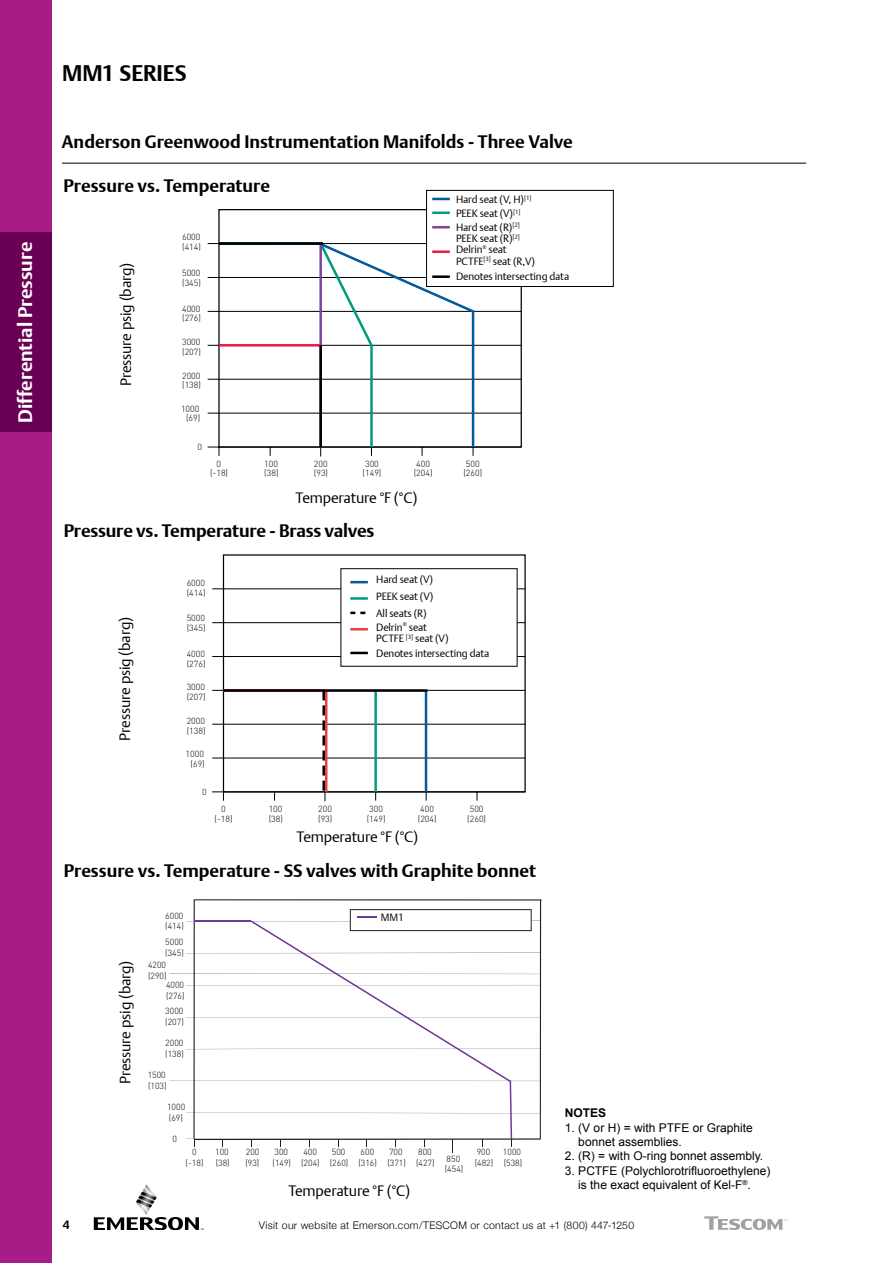
<style>
.page{position:relative;width:893px;height:1263px;background:#fff}
.page>*{position:absolute;margin:0;border:0;box-sizing:border-box;transform-origin:0 0}
.t1{font:700 22.5px "DTL Argo T";color:#000}
.t2{font:700 19.5px "DTL Argo T";color:#fff}
.t3{font:700 18px "DTL Argo T";color:#000}
.t4{font:15px "DTL Argo T Light";letter-spacing:-.01em;color:#000}
.t5{font:12px/14.4px "Arial";color:#000}
.t6{font:700 12px "Arial";color:#000}
.t7{font:700 12px "DTL Argo T";color:#000}
.t8{font:10.5px/11.2px "DTL Argo T Light";letter-spacing:-.015em;color:#000}
.t9{font:300 10.5px "Helvetica Neue";letter-spacing:.03em;color:#000}
.t10{font:300 8.85px/9.4px "DIN Pro";color:#000}
.t11{font:300 8.7px/10.1px "DIN Pro";color:#000}
</style>
<div class="page">
<div style="left:0;top:0;width:51px;height:1263px;background:#a81c88"></div>
<svg style="left:94px;top:1184px;width:110px;height:46px"></svg>
<hr style="left:62px;top:163px;width:744px;height:1px;background:#000">
<svg style="left:704px;top:1216px;width:83px;height:14px"></svg>
<div style="left:0;top:233px;width:51px;height:199px;background:#6a0054"></div>
<hr style="left:208px;top:447px;width:313px;height:1px;background:#000">
<hr style="left:208px;top:243px;width:307px;height:1px;background:#000">
<hr style="left:208px;top:277px;width:307px;height:1px;background:#000">
<hr style="left:208px;top:311px;width:313px;height:1px;background:#000">
<hr style="left:208px;top:345px;width:313px;height:1px;background:#000">
<hr style="left:208px;top:379px;width:313px;height:1px;background:#000">
<hr style="left:208px;top:413px;width:313px;height:1px;background:#000">
<hr style="left:219px;top:344px;width:102px;height:3px;background:#ed174c">
<svg style="left:318px;top:243px;width:158px;height:213px"></svg>
<hr style="left:319px;top:244px;width:3px;height:203px;background:#7e459b">
<hr style="left:219px;top:242px;width:104px;height:3px;background:#000">
<hr style="left:319px;top:345px;width:3px;height:102px;background:#000">
<div style="left:426px;top:190px;width:188px;height:97px;background:#fff;border:1px solid #000"></div>
<svg style="left:432px;top:198px;width:18px;height:2px"></svg>
<svg style="left:432px;top:212px;width:18px;height:2px"></svg>
<svg style="left:432px;top:226px;width:18px;height:2px"></svg>
<hr style="left:432px;top:250px;width:18px;height:3px;background:#ed174c">
<hr style="left:432px;top:275px;width:18px;height:3px;background:#000">
<hr style="left:212px;top:791px;width:313px;height:1px;background:#000">
<hr style="left:212px;top:588px;width:313px;height:1px;background:#000">
<hr style="left:212px;top:622px;width:313px;height:1px;background:#000">
<hr style="left:212px;top:656px;width:313px;height:1px;background:#000">
<hr style="left:212px;top:690px;width:313px;height:1px;background:#000">
<hr style="left:212px;top:724px;width:313px;height:1px;background:#000">
<hr style="left:212px;top:758px;width:313px;height:1px;background:#000">
<hr style="left:325px;top:690px;width:2px;height:102px;background:#ef3d42">
<hr style="left:374px;top:690px;width:3px;height:102px;background:#009c7c">
<hr style="left:425px;top:690px;width:2px;height:102px;background:#005a9b">
<hr style="left:223px;top:689px;width:205px;height:3px;background:#000">
<svg style="left:322px;top:691px;width:4px;height:110px"></svg>
<div style="left:341px;top:568px;width:176px;height:98px;background:#fff;border:1px solid #000"></div>
<svg style="left:350px;top:581px;width:18px;height:2px"></svg>
<hr style="left:350px;top:597px;width:18px;height:3px;background:#009c7c">
<svg style="left:350px;top:612px;width:16px;height:2px"></svg>
<svg style="left:350px;top:628px;width:18px;height:2px"></svg>
<svg style="left:350px;top:652px;width:18px;height:2px"></svg>
<hr style="left:169px;top:1081px;width:371px;height:1px;background:#231f20">
<hr style="left:193px;top:899px;width:2px;height:240px;background:#231f20">
<hr style="left:194px;top:899px;width:347px;height:1px;background:#231f20">
<hr style="left:540px;top:900px;width:1px;height:239px;background:#231f20">
<div style="left:350px;top:909px;width:181px;height:22px;background:#fff;border:1px solid #231f20"></div>
<hr style="left:169px;top:973px;width:372px;height:1px;background:#231f20">
<svg style="left:186px;top:917px;width:355px;height:235px"></svg>
<h2 class="t2" style="left:14px;top:423px;width:183px;rotate:-90deg">Differential Pressure</h2>
<h1 class="t1" style="left:62px;top:60px;width:126px">MM1 SERIES</h1>
<h3 class="t3" style="left:62px;top:131px;width:512px">Anderson Greenwood Instrumentation Manifolds - Three Valve</h3>
<h3 class="t3" style="left:63px;top:175px;width:208px">Pressure vs. Temperature</h3>
<p class="t10" style="left:182px;top:232px;width:20px">6000 (414)</p>
<p class="t10" style="left:182px;top:267px;width:20px">5000 (345)</p>
<p class="t10" style="left:182px;top:303px;width:20px">4000 (276)</p>
<p class="t10" style="left:182px;top:337px;width:20px">3000 (207)</p>
<p class="t10" style="left:182px;top:370px;width:20px">2000 (138)</p>
<p class="t10" style="left:181px;top:403px;width:21px;text-align:center">1000 (69)</p>
<p class="t10" style="left:198px;top:441px;width:6px">0</p>
<p class="t10" style="left:210px;top:458px;width:20px;text-align:center">0 (-18)</p>
<p class="t10" style="left:264px;top:458px;width:16px">100 (38)</p>
<p class="t10" style="left:314px;top:458px;width:16px">200 (93)</p>
<p class="t10" style="left:363px;top:458px;width:20px">300 (149)</p>
<p class="t10" style="left:414px;top:458px;width:20px">400 (204)</p>
<p class="t10" style="left:463px;top:458px;width:20px">500 (260)</p>
<p class="t8" style="left:456px;top:192px;width:77px;line-height:13.8px">Hard seat (V, H)<sup>[1]<br></sup>PEEK seat (V)<sup>[1]<br></sup>Hard seat (R)<sup>[2]</sup></p>
<p class="t8" style="left:456px;top:233px;width:81px">PEEK seat (R)<sup>[2]<br></sup>Delrin<sup>®</sup> seat<br>PCTFE<sup>[3]</sup> seat (R,V)</p>
<p class="t8" style="left:456px;top:270px;width:115px">Denotes intersecting data</p>
<h3 class="t4" style="left:117px;top:386px;width:125px;rotate:-90deg">Pressure psig (barg)</h3>
<h3 class="t4" style="left:296px;top:489px;width:123px">Temperature °F (°C)</h3>
<h3 class="t3" style="left:64px;top:520px;width:312px">Pressure vs. Temperature - Brass valves</h3>
<h3 class="t4" style="left:116px;top:740px;width:125px;rotate:-90deg">Pressure psig (barg)</h3>
<p class="t11" style="left:187px;top:577px;width:20px">6000 (414)</p>
<p class="t11" style="left:187px;top:612px;width:20px">5000 (345)</p>
<p class="t11" style="left:187px;top:648px;width:20px">4000 (276)</p>
<p class="t11" style="left:187px;top:681px;width:20px">3000 (207)</p>
<p class="t11" style="left:187px;top:715px;width:20px">2000 (138)</p>
<p class="t11" style="left:186px;top:748px;width:21px;text-align:center">1000 (69)</p>
<p class="t11" style="left:202px;top:786px;width:6px">0</p>
<p class="t8" style="left:376px;top:571px;width:59px;line-height:16.8px;text-align:justify">Hard seat (V)<br>PEEK seat (V)<br>All seats (R)</p>
<p class="t8" style="left:376px;top:622px;width:74px">Delrin<sup>®</sup> seat<br>PCTFE <sup>[3]</sup> seat (V)</p>
<p class="t8" style="left:376px;top:648px;width:115px">Denotes intersecting data</p>
<p class="t11" style="left:215px;top:803px;width:20px;text-align:center">0 (-18)</p>
<p class="t11" style="left:269px;top:803px;width:16px">100 (38)</p>
<p class="t11" style="left:318px;top:803px;width:16px">200 (93)</p>
<p class="t11" style="left:367px;top:803px;width:20px">300 (149)</p>
<p class="t11" style="left:418px;top:803px;width:20px">400 (204)</p>
<p class="t11" style="left:467px;top:803px;width:20px">500 (260)</p>
<h3 class="t4" style="left:297px;top:827px;width:123px">Temperature °F (°C)</h3>
<h3 class="t3" style="left:64px;top:859px;width:474px">Pressure vs. Temperature - SS valves with Graphite bonnet</h3>
<h3 class="t7" style="left:63px;top:1217px;width:8px">4</h3>
<h3 class="t4" style="left:116px;top:1084px;width:125px;rotate:-90deg">Pressure psig (barg)</h3>
<p class="t10" style="left:165px;top:909px;width:20px;line-height:10.6px">6000 (414)</p>
<p class="t10" style="left:165px;top:936px;width:20px;line-height:10.6px">5000 (345)</p>
<p class="t10" style="left:148px;top:959px;width:20px;line-height:10.6px">4200 (290)</p>
<p class="t10" style="left:166px;top:979px;width:20px;line-height:10.6px">4000 (276)</p>
<p class="t10" style="left:165px;top:1005px;width:20px;line-height:10.6px">3000 (207)</p>
<p class="t10" style="left:165px;top:1037px;width:20px;line-height:10.6px">2000 (138)</p>
<p class="t10" style="left:148px;top:1069px;width:20px;line-height:10.6px">1500 (103)</p>
<p class="t10" style="left:167px;top:1101px;width:20px;line-height:10.6px">1000 (69)</p>
<p class="t10" style="left:173px;top:1134px;width:6px">0</p>
<p class="t8" style="left:381px;top:912px;width:25px">MM1</p>
<p class="t10" style="left:192px;top:1146px;width:6px">0</p>
<p class="t10" style="left:215px;top:1146px;width:15px">100</p>
<p class="t10" style="left:246px;top:1146px;width:15px">200</p>
<p class="t10" style="left:275px;top:1146px;width:15px">300</p>
<p class="t10" style="left:303px;top:1146px;width:15px">400</p>
<p class="t10" style="left:332px;top:1146px;width:15px">500</p>
<p class="t10" style="left:361px;top:1146px;width:15px">600</p>
<p class="t10" style="left:389px;top:1146px;width:15px">700</p>
<p class="t10" style="left:418px;top:1146px;width:15px">800</p>
<p class="t10" style="left:477px;top:1146px;width:15px">900</p>
<p class="t10" style="left:503px;top:1146px;width:20px">1000</p>
<p class="t10" style="left:185px;top:1157px;width:20px">(-18)</p>
<p class="t10" style="left:216px;top:1157px;width:45px">(38) (93)</p>
<p class="t10" style="left:272px;top:1157px;width:164px">(149) (204) (260) (316) (371) (427)</p>
<p class="t10" style="left:475px;top:1157px;width:49px">(482) (538)</p>
<p class="t10" style="left:445px;top:1152px;width:20px;line-height:10.6px">850 (454)</p>
<h3 class="t4" style="left:288px;top:1182px;width:123px">Temperature °F (°C)</h3>
<h3 class="t6" style="left:565px;top:1105px;width:43px">NOTES</h3>
<h3 class="t5" style="left:578px;top:1120px;width:176px;text-indent:-14px">1. (V or H) = with PTFE or Graphite bonnet assemblies.</h3>
<h3 class="t5" style="left:565px;top:1149px;width:200px">2. (R) = with O-ring bonnet assembly.</h3>
<h3 class="t5" style="left:565px;top:1163px;width:207px;text-align:center">3. PCTFE (Polychlorotrifluoroethylene) is the exact equivalent of Kel-F<sup>®</sup>.</h3>
<p class="t9" style="left:259px;top:1217px;width:377px">Visit our website at Emerson.com/TESCOM or contact us at +1 (800) 447-1250</p>
</div>
